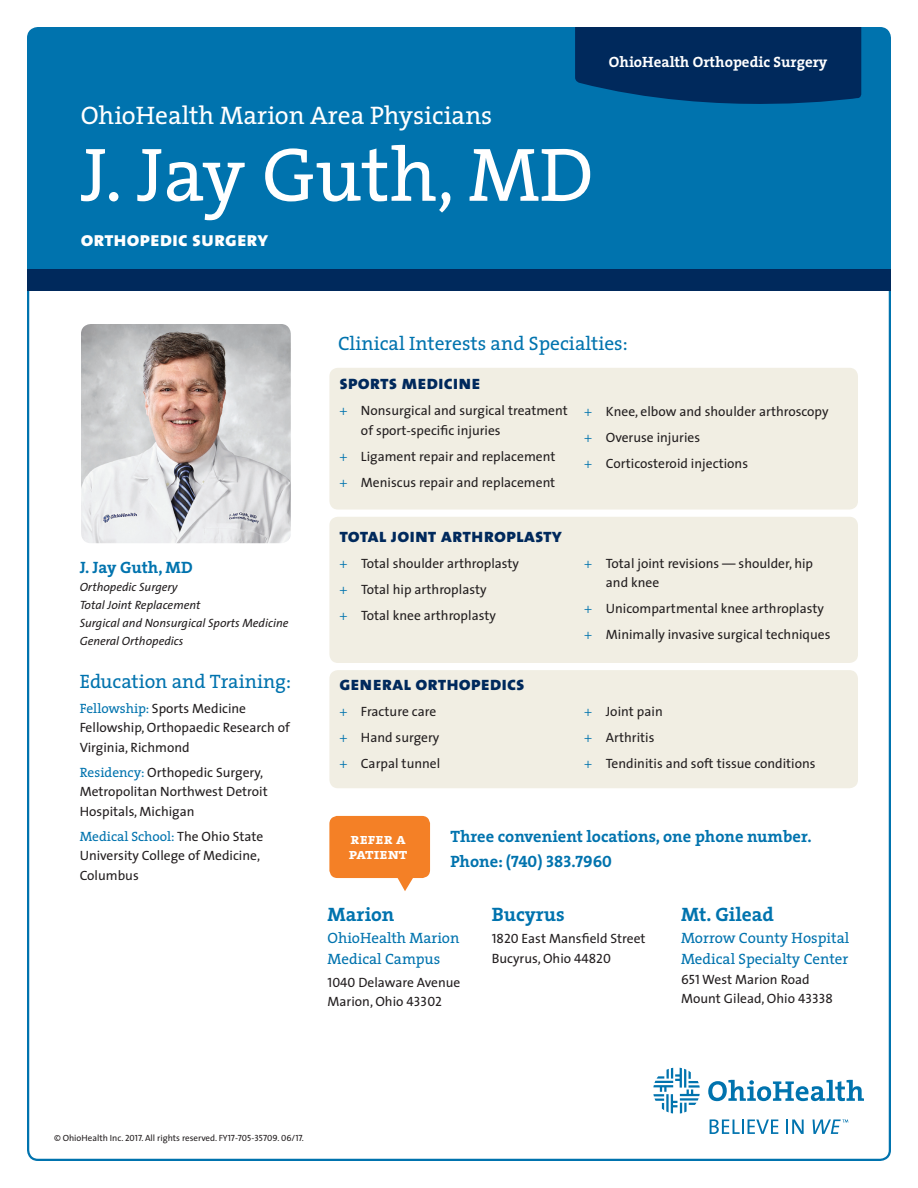
<style>
.page{position:relative;width:918px;height:1188px;background:#fff}
.page>*{position:absolute;margin:0;border:0;box-sizing:border-box;transform-origin:0 0}
.t1{font:76.5px "The Serif";color:#fff}
.t2{font:25.5px "The Serif";color:#fff}
.t3{font:20.7px "The Sans Extra Bold Caps";color:#fff}
.t4{font:19.5px "The Sans Extra Bold Caps";color:#00295c}
.t5{font:19.5px "The Serif";color:#0073ae}
.t6{font:700 19.5px "The Serif";color:#0073ae}
.t7{font:700 16.5px "The Serif";color:#0073ae}
.t8{font:16.5px "The Serif Bold Caps";color:#0073ae}
.t9{font:15.45px/15.5px "The Serif Bold Caps";color:#fff}
.t10{font:15px/21px "The Serif";color:#0073ae}
.t11{font:700 15px "The Serif";color:#fff}
.t12{font:13.5px/19.5px "The Sans";color:#231f20}
.t13{font:italic 12px/18px "The Sans";color:#231f20}
.t14{font:9px "The Sans";color:#231f20}
.s1{font-family:"The Serif";color:#0073ae}
.s2{font-family:"Myriad Pro";color:#0073ae}
.s3{font-family:"The Serif";font-weight:700}
</style>
<div class="page">
<div style="left:28px;top:28px;width:862px;height:252px;background:#0073ae"></div>
<img style="left:81px;top:324px;width:210px;height:219px">
<div style="left:27px;top:269px;width:864px;height:22px;background:#00295c"></div>
<svg style="left:710px;top:1119px;width:68px;height:15px"></svg>
<svg style="left:786px;top:1120px;width:18px;height:14px"></svg>
<svg style="left:653px;top:1068px;width:47px;height:46px"></svg>
<svg style="left:708px;top:1080px;width:156px;height:21px"></svg>
<svg style="left:813px;top:1120px;width:35px;height:14px"></svg>
<div style="left:329px;top:816px;width:101px;height:62px;background:#f48026;border-radius:8px"></div>
<svg style="left:397px;top:878px;width:16px;height:13px"></svg>
<svg style="left:575px;top:27px;width:286px;height:77px;background:#002e61"></svg>
<div style="left:329px;top:517px;width:529px;height:146px;background:#f1eee3;border-radius:9px"></div>
<div style="left:329px;top:670px;width:529px;height:118px;background:#f1eee3;border-radius:9px"></div>
<div style="left:329px;top:368px;width:529px;height:142px;background:#f1eee3;border-radius:9px"></div>
<p class="t2" style="left:81px;top:95px;width:413px">OhioHealth Marion Area Physicians</p>
<p class="t1" style="left:81px;top:111px;width:515px">J. Jay Guth, MD</p>
<p class="t3" style="left:81px;top:221px;width:189px">orthopedic surgery</p>
<p class="t11" style="left:609px;top:49px;width:220px">OhioHealth Orthopedic Surgery</p>
<p class="t5" style="left:338px;top:327px;width:291px">Clinical Interests and Specialties:</p>
<p class="t7" style="left:80px;top:554px;width:115px">J. Jay Guth, MD</p>
<p class="t13" style="left:80px;top:578px;width:122px">Orthopedic Surgery<br>Total Joint Replacement</p>
<p class="t13" style="left:80px;top:614px;width:210px">Surgical and Nonsurgical Sports Medicine<br>General Orthopedics</p>
<p class="t5" style="left:80px;top:665px;width:213px">Education and Training:</p>
<p class="t12" style="left:80px;top:698px;width:212px"><span class="s1">Fellowship:</span> Sports Medicine<br>Fellowship, Orthopaedic Research of<br>Virginia, Richmond</p>
<p class="t12" style="left:80px;top:762px;width:190px"><span class="s1">Residency:</span> Orthopedic Surgery,<br>Metropolitan Northwest Detroit<br>Hospitals, Michigan</p>
<p class="t12" style="left:80px;top:826px;width:185px"><span class="s1">Medical School:</span> The Ohio State<br>University College of Medicine,<br>Columbus</p>
<p class="t4" style="left:339px;top:366px;width:143px">sports medicine</p>
<p class="t12" style="left:361px;top:400px;width:208px;text-indent:-22px"><span class="s2">+</span> Nonsurgical and surgical treatment of sport-specific injuries</p>
<p class="t12" style="left:339px;top:446px;width:218px"><span class="s2">+</span> Ligament repair and replacement</p>
<p class="t12" style="left:339px;top:472px;width:217px"><span class="s2">+</span> Meniscus repair and replacement</p>
<p class="t4" style="left:340px;top:519px;width:224px">total joint arthroplasty</p>
<p class="t12" style="left:340px;top:553px;width:181px"><span class="s2">+</span> Total shoulder arthroplasty</p>
<p class="t12" style="left:340px;top:579px;width:149px"><span class="s2">+</span> Total hip arthroplasty</p>
<p class="t12" style="left:340px;top:605px;width:158px"><span class="s2">+</span> Total knee arthroplasty</p>
<p class="t4" style="left:339px;top:667px;width:187px">general orthopedics</p>
<p class="t12" style="left:339px;top:702px;width:98px"><span class="s2">+</span> Fracture care</p>
<p class="t12" style="left:339px;top:728px;width:102px"><span class="s2">+</span> Hand surgery</p>
<p class="t12" style="left:339px;top:754px;width:102px"><span class="s2">+</span> Carpal tunnel</p>
<p class="t12" style="left:584px;top:401px;width:246px"><span class="s2">+</span> Knee, elbow and shoulder arthroscopy</p>
<p class="t12" style="left:584px;top:427px;width:117px"><span class="s2">+</span> Overuse injuries</p>
<p class="t12" style="left:584px;top:453px;width:165px"><span class="s2">+</span> Corticosteroid injections</p>
<p class="t12" style="left:606px;top:553px;width:209px;text-indent:-22px"><span class="s2">+</span> Total joint revisions — shoulder, hip and knee</p>
<p class="t12" style="left:584px;top:599px;width:241px"><span class="s2">+</span> Unicompartmental knee arthroplasty</p>
<p class="t12" style="left:584px;top:625px;width:248px"><span class="s2">+</span> Minimally invasive surgical techniques</p>
<p class="t12" style="left:584px;top:701px;width:80px"><span class="s2">+</span> Joint pain</p>
<p class="t12" style="left:584px;top:727px;width:72px"><span class="s2">+</span> Arthritis</p>
<p class="t12" style="left:584px;top:753px;width:233px"><span class="s2">+</span> Tendinitis and soft tissue conditions</p>
<p class="t9" style="left:349px;top:831px;width:60px">refer a patient</p>
<p class="t7" style="left:450px;top:822px;width:363px">Three convenient locations, one phone number.</p>
<p class="t8" style="left:450px;top:848px;width:163px"><span class="s3">Phone:</span> (740) 383.7960</p>
<p class="t6" style="left:328px;top:898px;width:68px">Marion</p>
<p class="t10" style="left:328px;top:927px;width:133px">OhioHealth Marion<br>Medical Campus</p>
<p class="t12" style="left:328px;top:972px;width:134px">1040 Delaware Avenue<br>Marion, Ohio 43302</p>
<p class="t6" style="left:492px;top:898px;width:74px">Bucyrus</p>
<p class="t12" style="left:492px;top:928px;width:155px">1820 East Mansfield Street<br>Bucyrus, Ohio 44820</p>
<p class="t6" style="left:681px;top:898px;width:94px">Mt. Gilead</p>
<p class="t10" style="left:681px;top:927px;width:170px">Morrow County Hospital<br>Medical Specialty Center</p>
<p class="t12" style="left:681px;top:969px;width:154px">651 West Marion Road<br>Mount Gilead, Ohio 43338</p>
<p class="t14" style="left:54px;top:1131px;width:252px">© OhioHealth Inc. 2017. All rights reserved. FY17-705-35709. 06/17.</p>
</div>
